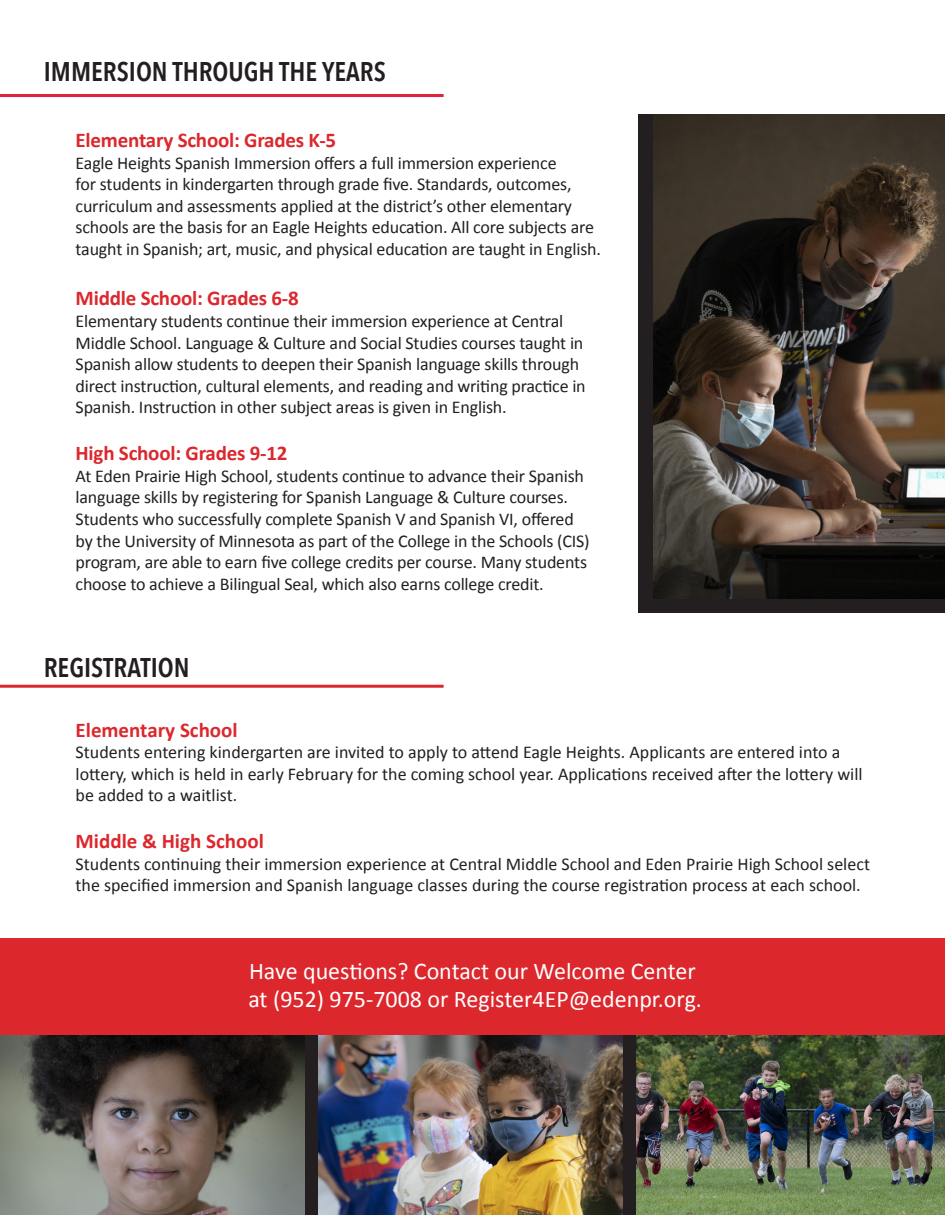
<style>
.page{position:relative;width:945px;height:1215px;background:#fff}
.page>*{position:absolute;margin:0;border:0;box-sizing:border-box;transform-origin:0 0}
.t1{font:600 27px "Avenir Next Condensed";color:#231f20}
.t2{font:24px "Calibri";color:#fff}
.t3{font:700 21px "Calibri";letter-spacing:-.01em;color:#dc272d}
.t4{font:18px/21.6px "Calibri";letter-spacing:-.01em;color:#231f20}
</style>
<div class="page">
<div style="left:639px;top:114px;width:306px;height:498px;background:#231f20"></div>
<img style="left:653px;top:114px;width:292px;height:484px">
<hr style="left:0;top:94px;width:444px;height:3px;background:#e0223c">
<hr style="left:0;top:685px;width:444px;height:3px;background:#dc272d">
<div style="left:0;top:938px;width:945px;height:97px;background:#dc272d"></div>
<div style="left:0;top:1035px;width:945px;height:180px;background:#231f20"></div>
<img style="left:0;top:1035px;width:304px;height:180px">
<img style="left:318px;top:1035px;width:304px;height:180px">
<img style="left:636px;top:1035px;width:309px;height:180px">
<p class="t1" style="left:44px;top:48px;width:344px">IMMERSION THROUGH THE YEARS</p>
<p class="t3" style="left:76px;top:125px;width:262px">Elementary School: Grades K-5</p>
<p class="t4" style="left:76px;top:151px;width:527px">Eagle Heights Spanish Immersion offers a full immersion experience<br>for students in kindergarten through grade five. Standards, outcomes, curriculum and assessments applied at the district’s other elementary schools are the basis for an Eagle Heights education. All core subjects are taught in Spanish; art, music, and physical education are taught in English.</p>
<p class="t3" style="left:76px;top:283px;width:225px">Middle School: Grades 6-8</p>
<p class="t4" style="left:76px;top:310px;width:512px">Elementary students continue their immersion experience at Central Middle School. Language &amp; Culture and Social Studies courses taught in Spanish allow students to deepen their Spanish language skills through direct instruction, cultural elements, and reading and writing practice in Spanish. Instruction in other subject areas is given in English.</p>
<p class="t3" style="left:76px;top:438px;width:213px">High School: Grades 9-12</p>
<p class="t4" style="left:76px;top:464px;width:516px">At Eden Prairie High School, students continue to advance their Spanish language skills by registering for Spanish Language &amp; Culture courses.<br>Students who successfully complete Spanish V and Spanish VI, offered by the University of Minnesota as part of the College in the Schools (CIS) program, are able to earn five college credits per course. Many students choose to achieve a Bilingual Seal, which also earns college credit.</p>
<p class="t1" style="left:44px;top:644px;width:147px">REGISTRATION</p>
<p class="t3" style="left:76px;top:715px;width:164px">Elementary School</p>
<p class="t4" style="left:76px;top:741px;width:789px">Students entering kindergarten are invited to apply to attend Eagle Heights. Applicants are entered into a lottery, which is held in early February for the coming school year. Applications received after the lottery will be added to a waitlist.</p>
<p class="t3" style="left:76px;top:826px;width:190px">Middle &amp; High School</p>
<p class="t4" style="left:76px;top:853px;width:796px">Students continuing their immersion experience at Central Middle School and Eden Prairie High School select the specified immersion and Spanish language classes during the course registration process at each school.</p>
<p class="t2" style="left:249px;top:954px;width:448px">Have questions? Contact our Welcome Center</p>
<p class="t2" style="left:248px;top:983px;width:455px">at (952) 975-7008 or Register4EP@edenpr.org.</p>
</div>
